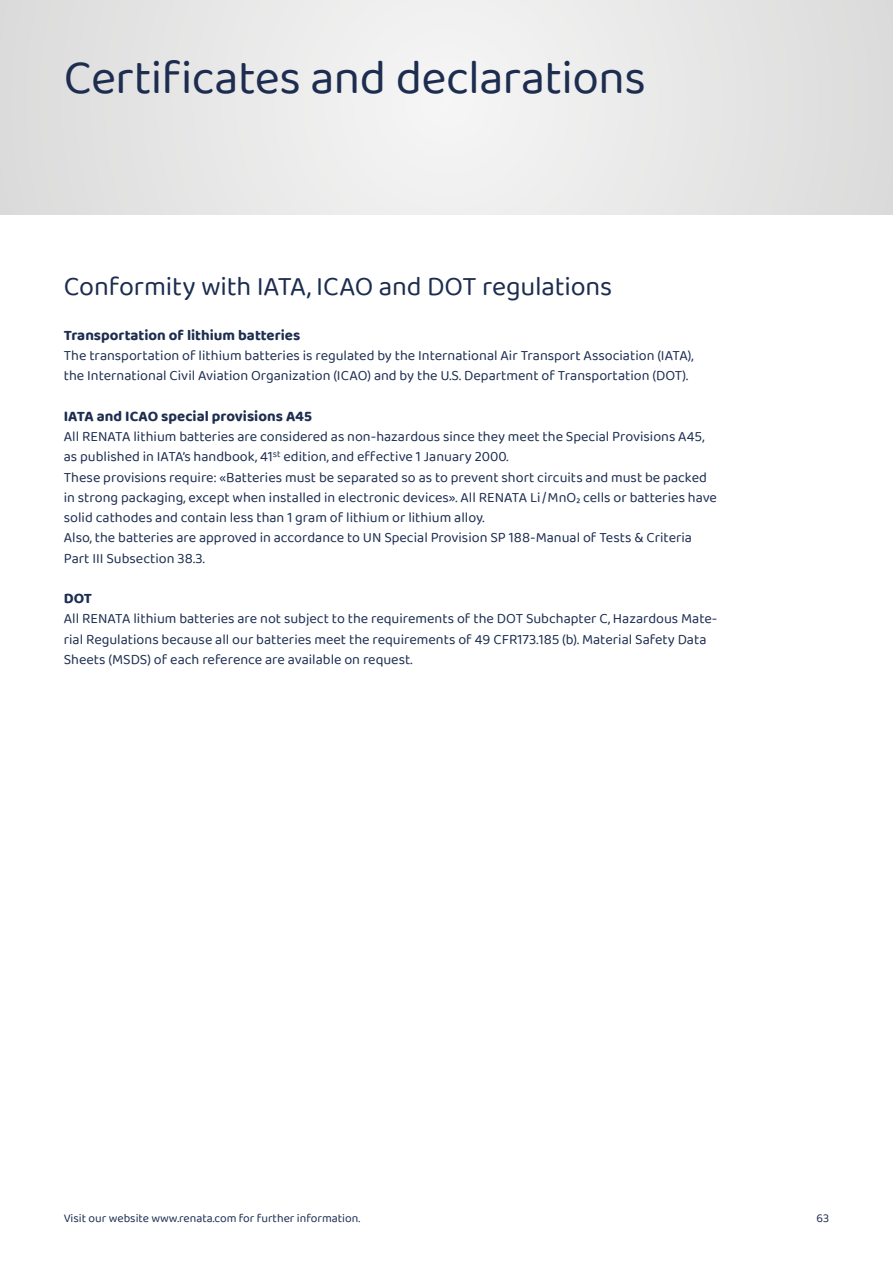
<style>
.page{position:relative;width:893px;height:1263px;background:#fff}
.page>*{position:absolute;margin:0;border:0;box-sizing:border-box;transform-origin:0 0}
.t1{font:48px "Baloo Tamma 2";letter-spacing:-.01em;color:#1c2d50}
.t2{font:27px "Baloo Tamma 2";letter-spacing:-.01em;color:#1c2d50}
.t3{font:700 15px "Baloo Tamma 2";color:#1c2d50}
.t4{font:14.25px/20.2px "Baloo Tamma 2";color:#1c2d50}
.t5{font:12px "Baloo Tamma 2";color:#1c2d50}
</style>
<div class="page">
<div style="left:0;top:0;width:893px;height:215px;background:#e8e8e8"></div>
<h1 class="t1" style="left:64px;top:49px;width:584px">Certificates and declarations</h1>
<h2 class="t2" style="left:64px;top:270px;width:550px">Conformity with IATA, ICAO and DOT regulations</h2>
<p class="t3" style="left:64px;top:326px;width:238px">Transportation of lithium batteries</p>
<p class="t4" style="left:64px;top:345px;width:631px">The transportation of lithium batteries is regulated by the International Air Transport Association (IATA), the International Civil Aviation Organization (ICAO) and by the U.S. Department of Transportation (DOT).</p>
<p class="t3" style="left:64px;top:407px;width:250px">IATA and ICAO special provisions A45</p>
<p class="t4" style="left:64px;top:426px;width:655px">All RENATA lithium batteries are considered as non-hazardous since they meet the Special Provisions A45, as published in IATA’s handbook, 41<sup>st</sup> edition, and effective 1 January 2000.<br>These provisions require: «Batteries must be separated so as to prevent short circuits and must be packed in strong packaging, except when installed in electronic devices». All RENATA Li / MnO₂ cells or batteries have solid cathodes and contain less than 1 gram of lithium or lithium alloy.<br>Also, the batteries are approved in accordance to UN Special Provision SP 188-Manual of Tests &amp; Criteria Part III Subsection 38.3.</p>
<p class="t3" style="left:64px;top:589px;width:30px">DOT</p>
<p class="t4" style="left:64px;top:608px;width:655px">All RENATA lithium batteries are not subject to the requirements of the DOT Subchapter C, Hazardous Mate&shy;rial Regulations because all our batteries meet the requirements of 49 CFR173.185 (b). Material Safety Data<br>Sheets (MSDS) of each reference are available on request.</p>
<p class="t5" style="left:64px;top:1210px;width:298px">Visit our website www.renata.com for further information.</p>
<p class="t5" style="left:816px;top:1210px;width:14px">63</p>
</div>
